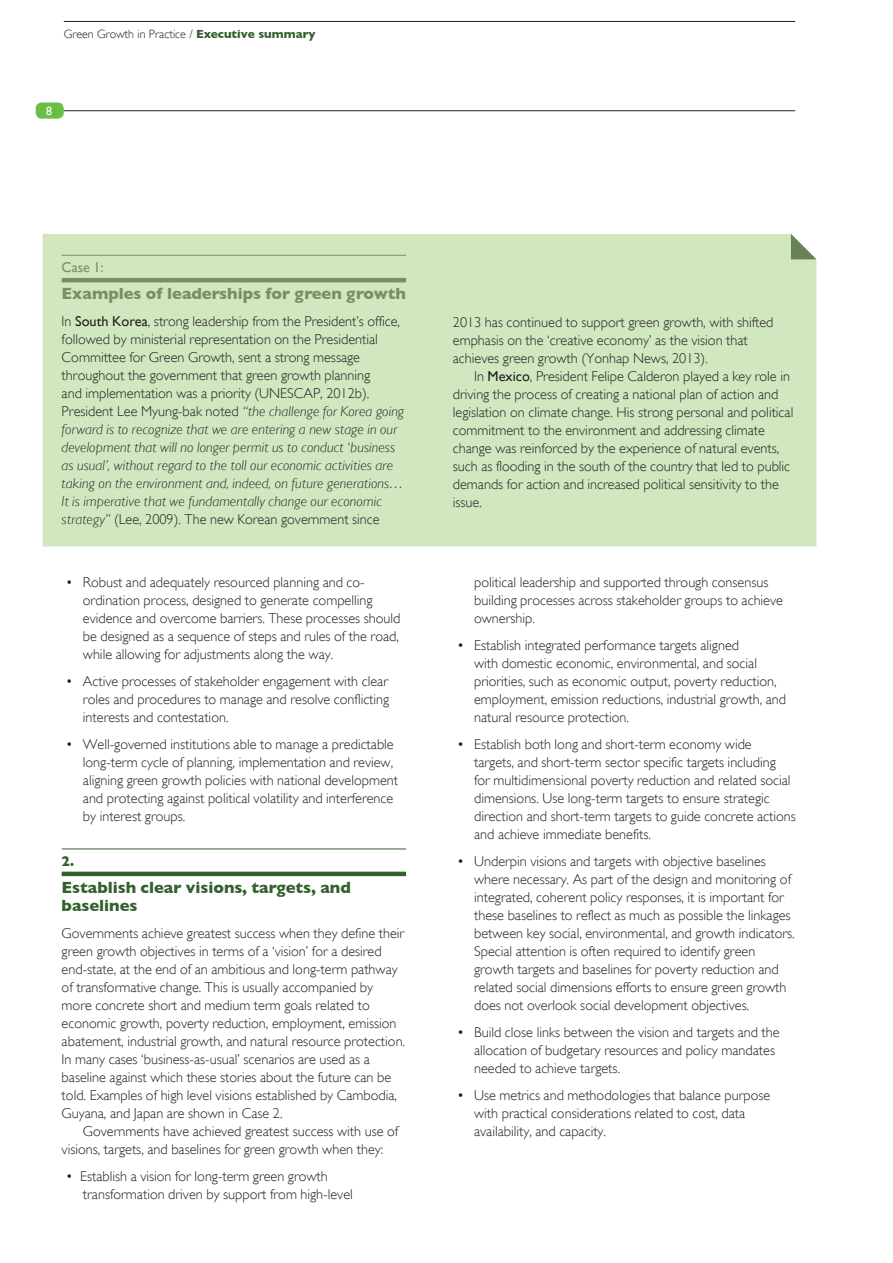
<style>
.page{position:relative;width:893px;height:1263px;background:#fff}
.page>*{position:absolute;margin:0;border:0;box-sizing:border-box;transform-origin:0 0}
.Heading_style_1{font:700 16.5px/18px "Gill Sans";color:#34602e}
.Box_title{font:700 16.5px "Gill Sans";color:#798d69}
.Bullets{font:300 14.25px/18px "Gill Sans";color:#231f20}
.Body_copy___NO_inden{font:300 14.25px/18px "Gill Sans";color:#231f20}
.Body_copy___NO_inden-2{font:italic 300 14.25px/18px "Gill Sans";letter-spacing:.01em;color:#231f20}
.Body_copy___para_ind{font:300 14.25px/18px "Gill Sans";color:#231f20}
.Box_number{font:14.25px "Gill Sans";color:#798d69}
.Number_style_1{font:700 14.25px "Gill Sans";color:#34602e}
.t1{font:300 12px "Gill Sans";color:#231f20}
.t2{font:12px "Gill Sans";color:#fff}
.s1{font-weight:700;color:#34602e}
.s2{font-style:normal}
.s3{font-weight:400;font-style:normal}
.s4{font-weight:400}
</style>
<div class="page">
<hr style="left:64px;top:21px;width:731px;height:1px;background:#231f20">
<hr style="left:64px;top:110px;width:731px;height:1px;background:#231f20">
<div style="left:36px;top:102px;width:28px;height:17px;background:#6cbd45;border-radius:6px"></div>
<hr style="left:62px;top:849px;width:344px;height:1px;background:#34602e">
<hr style="left:62px;top:872px;width:344px;height:4px;background:#34602e">
<div style="left:43px;top:234px;width:773px;height:312px;background:#d1e7c0"></div>
<svg style="left:791px;top:234px;width:25px;height:25px"></svg>
<hr style="left:62px;top:255px;width:344px;height:1px;background:#798d69">
<hr style="left:62px;top:278px;width:344px;height:4px;background:#798d69">
<p class="t1" style="left:64px;top:25px;width:253px">Green Growth in Practice / <span class="s1">Executive summary</span></p>
<p class="t2" style="left:46px;top:104px;width:7px">8</p>
<p class="Box_number" style="left:62px;top:259px;width:44px">Case 1:</p>
<p class="Box_title" style="left:62px;top:284px;width:346px">Examples of leaderships for green growth</p>
<p class="Body_copy___NO_inden-2" style="left:62px;top:313px;width:344px"><span class="s2">In</span> <span class="s3">South Korea</span><span class="s2">, strong leadership from the President’s office, followed by ministerial representation on the Presidential Committee for Green Growth, sent a strong message throughout the government that green growth planning<br>and implementation was a priority (UNESCAP, 2012b).<br>President Lee Myung-bak noted</span> “the challenge for Korea going forward is to recognize that we are entering a new stage in our development that will no longer permit us to conduct ‘business as usual’, without regard to the toll our economic activities are taking on the environment and, indeed, on future generations… It is imperative that we fundamentally change our economic strategy” <span class="s2">(Lee, 2009). The new Korean government since</span></p>
<p class="Body_copy___NO_inden" style="left:453px;top:313px;width:322px">2013 has continued to support green growth, with shifted emphasis on the ‘creative economy’ as the vision that achieves green growth (Yonhap News, 2013).</p>
<p class="Body_copy___para_ind" style="left:453px;top:367px;width:342px;text-indent:21px">In <span class="s4">Mexico</span>, President Felipe Calderon played a key role in driving the process of creating a national plan of action and legislation on climate change. His strong personal and political commitment to the environment and addressing climate change was reinforced by the experience of natural events, such as flooding in the south of the country that led to public demands for action and increased political sensitivity to the issue.</p>
<p class="Bullets" style="left:83px;top:573px;width:319px;text-indent:-17px">• Robust and adequately resourced planning and co&shy;ordination process, designed to generate compelling evidence and overcome barriers. These processes should be designed as a sequence of steps and rules of the road, while allowing for adjustments along the way.</p>
<p class="Bullets" style="left:83px;top:672px;width:308px;text-align:justify;text-indent:-17px">• Active processes of stakeholder engagement with clear roles and procedures to manage and resolve conflicting interests and contestation.</p>
<p class="Bullets" style="left:83px;top:735px;width:317px;text-indent:-17px">• Well-governed institutions able to manage a predictable long-term cycle of planning, implementation and review, aligning green growth policies with national development and protecting against political volatility and interference by interest groups.</p>
<p class="Number_style_1" style="left:62px;top:853px;width:14px">2.</p>
<p class="Heading_style_1" style="left:62px;top:878px;width:291px">Establish clear visions, targets, and baselines</p>
<p class="Body_copy___NO_inden" style="left:62px;top:924px;width:345px">Governments achieve greatest success when they define their green growth objectives in terms of a ‘vision’ for a desired end-state, at the end of an ambitious and long-term pathway of transformative change. This is usually accompanied by more concrete short and medium term goals related to economic growth, poverty reduction, employment, emission abatement, industrial growth, and natural resource protection.<br>In many cases ‘business-as-usual’ scenarios are used as a baseline against which these stories about the future can be told. Examples of high level visions established by Cambodia, Guyana, and Japan are shown in Case 2.</p>
<p class="Body_copy___para_ind" style="left:62px;top:1122px;width:338px;text-indent:21px">Governments have achieved greatest success with use of visions, targets, and baselines for green growth when they:</p>
<p class="Bullets" style="left:83px;top:1167px;width:271px;text-indent:-17px">• Establish a vision for long-term green growth transformation driven by support from high-level</p>
<p class="Bullets" style="left:474px;top:573px;width:310px">political leadership and supported through consensus building processes across stakeholder groups to achieve ownership.</p>
<p class="Bullets" style="left:474px;top:636px;width:314px;text-indent:-17px">• Establish integrated performance targets aligned<br>with domestic economic, environmental, and social priorities, such as economic output, poverty reduction, employment, emission reductions, industrial growth, and natural resource protection.</p>
<p class="Bullets" style="left:474px;top:735px;width:323px;text-indent:-17px">• Establish both long and short-term economy wide<br>targets, and short-term sector specific targets including<br>for multidimensional poverty reduction and related social dimensions. Use long-term targets to ensure strategic direction and short-term targets to guide concrete actions and achieve immediate benefits.</p>
<p class="Bullets" style="left:474px;top:852px;width:322px;text-indent:-17px">• Underpin visions and targets with objective baselines where necessary. As part of the design and monitoring of integrated, coherent policy responses, it is important for these baselines to reflect as much as possible the linkages between key social, environmental, and growth indicators.<br>Special attention is often required to identify green growth targets and baselines for poverty reduction and related social dimensions efforts to ensure green growth does not overlook social development objectives.</p>
<p class="Bullets" style="left:474px;top:1023px;width:307px;text-indent:-17px">• Build close links between the vision and targets and the allocation of budgetary resources and policy mandates needed to achieve targets.</p>
<p class="Bullets" style="left:474px;top:1086px;width:298px;text-indent:-17px">• Use metrics and methodologies that balance purpose with practical considerations related to cost, data availability, and capacity.</p>
</div>
